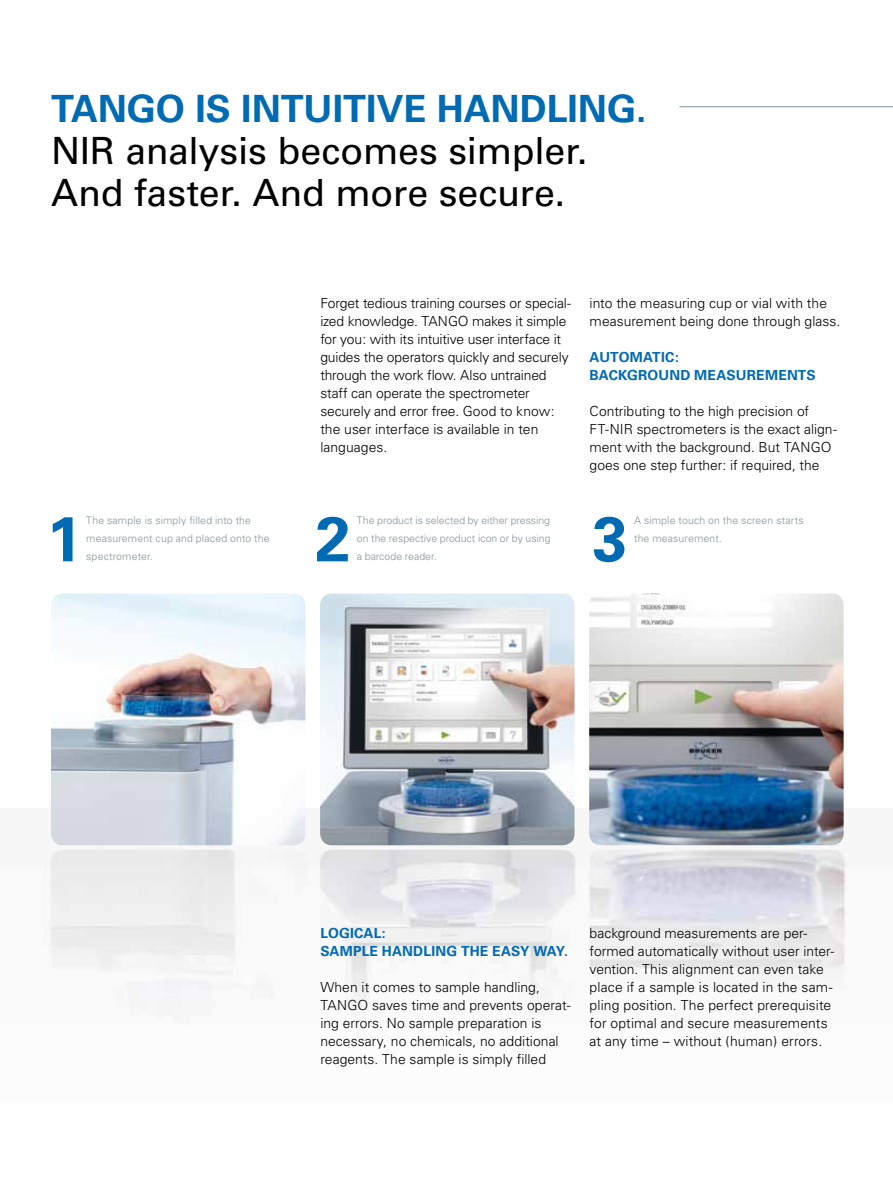
<style>
.page{position:relative;width:893px;height:1187px;background:#fff}
.page>*{position:absolute;margin:0;border:0;box-sizing:border-box;transform-origin:0 0}
.t1{font:700 63px "Univers";color:#006ab3}
.t2{font:37.5px/42px "Univers";letter-spacing:-.005em;color:#000}
.t3{font:700 37.5px "Univers";color:#006ab3}
.t4{font:300 13.8px/18px "Univers";color:#000}
.t5{font:700 13.8px/18px "Univers";letter-spacing:.01em;color:#006ab3}
.t6{font:300 10.5px/18px "Univers";letter-spacing:.01em;color:#82939c}
</style>
<div class="page">
<img style="left:51px;top:593px;width:254px;height:252px">
<img style="left:320px;top:593px;width:254px;height:252px">
<img style="left:589px;top:593px;width:255px;height:252px">
<hr style="left:679px;top:106px;width:214px;height:1px;background:#82939c">
<h2 class="t3" style="left:51px;top:86px;width:50px">TANGO</h2>
<h2 class="t3" style="left:195px;top:86px;width:68px">IS INTUITIVE</h2>
<h2 class="t3" style="left:437px;top:86px;width:133px">HANDLING</h2>
<h2 class="t3" style="left:636px;top:86px;width:12px">.</h2>
<h2 class="t2" style="left:51px;top:130px;width:538px">NIR analysis becomes simpler.<br>And faster. And more secure.</h2>
<p class="t4" style="left:320px;top:294px;width:252px">Forget tedious training courses or special&shy;ized knowledge. TANGO makes it simple for you: with its intuitive user interface it guides the operators quickly and securely through the work flow. Also untrained staff can operate the spectrometer securely and error free. Good to know: the user interface is available in ten languages.</p>
<p class="t4" style="left:590px;top:294px;width:252px">into the measuring cup or vial with the measurement being done through glass.</p>
<p class="t5" style="left:590px;top:348px;width:21px">AUTO</p>
<p class="t5" style="left:630px;top:348px;width:23px">MATIC</p>
<p class="t5" style="left:675px;top:348px;width:5px">:</p>
<p class="t5" style="left:590px;top:366px;width:21px">BACKGROUN</p>
<p class="t5" style="left:680px;top:366px;width:38px">D MEASURE</p>
<p class="t5" style="left:765px;top:366px;width:24px">MENTS</p>
<p class="t4" style="left:590px;top:402px;width:249px">Contributing to the high precision of FT-NIR spectrometers is the exact align&shy;ment with the background. But TANGO goes one step further: if required, the</p>
<h1 class="t1" style="left:47px;top:502px;width:37px">1</h1>
<p class="t6" style="left:86px;top:511px;width:185px">The sample is simply filled into the measurement cup and placed onto the spectrometer.</p>
<h1 class="t1" style="left:315px;top:502px;width:37px">2</h1>
<p class="t6" style="left:357px;top:511px;width:195px;text-align:justify">The product is selected by either pressing on the respective product icon or by using a barcode reader.</p>
<h1 class="t1" style="left:592px;top:502px;width:37px">3</h1>
<p class="t6" style="left:634px;top:511px;width:171px">A simple touch on the screen starts the measurement.</p>
<p class="t5" style="left:320px;top:924px;width:18px">LOGICAL</p>
<p class="t5" style="left:320px;top:924px;width:73px;text-indent:62px">:<br>SAMPLE HAN</p>
<p class="t5" style="left:413px;top:942px;width:20px">DLING</p>
<p class="t5" style="left:461px;top:942px;width:10px">THE</p>
<p class="t5" style="left:492px;top:942px;width:10px">EAS</p>
<p class="t5" style="left:520px;top:942px;width:49px">Y WAY.</p>
<p class="t4" style="left:320px;top:978px;width:252px">When it comes to sample handling, TANGO saves time and prevents operat&shy;ing errors. No sample preparation is necessary, no chemicals, no additional reagents. The sample is simply filled</p>
<p class="t4" style="left:590px;top:924px;width:246px">background measurements are per&shy;formed automatically without user inter&shy;vention. This alignment can even take place if a sample is located in the sam&shy;pling position. The perfect prerequisite for optimal and secure measurements at any time – without (human) errors.</p>
</div>
